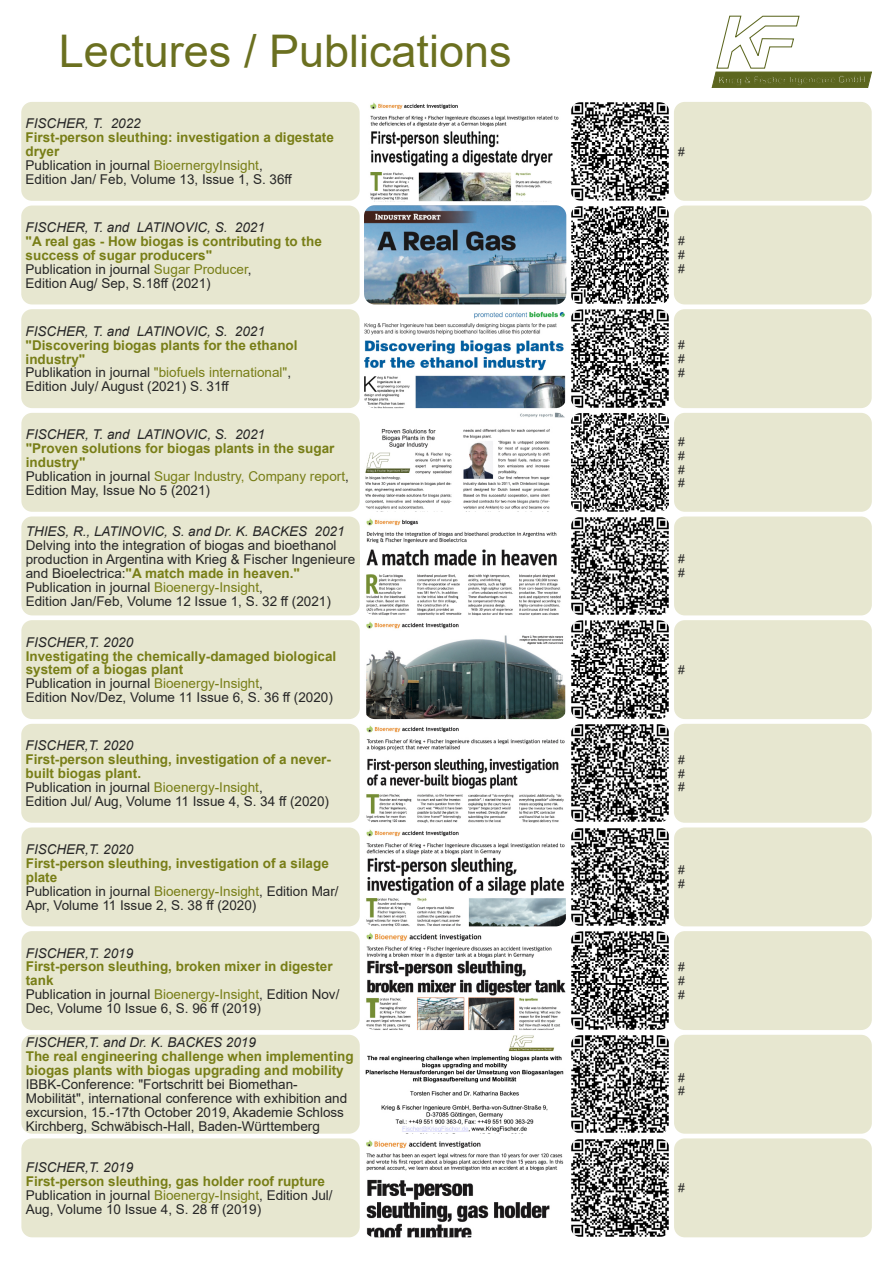
<style>
.page{position:relative;width:893px;height:1263px;background:#fff}
.page>*{position:absolute;margin:0;border:0;box-sizing:border-box;transform-origin:0 0}
.t1{font:45px "Arial";color:#6b7020}
.t2{font:13.5px/14px "Arial";color:#262626}
.t3{font:700 13.5px/14px "Arial";color:#787e17}
.t4{font:italic 13.5px "Arial";color:#262626}
.t5{font:12px/14px "Arial";color:#262626;text-align:justify}
.s1{font-weight:700;color:#787e17}
.s2{color:#787e17}
.s3{font-weight:400;color:#262626}
.s4{font-weight:400}
</style>
<div class="page">
<div style="left:674px;top:102px;width:198px;height:99px;background:#e7e7d0;border-radius:11px"></div>
<div style="left:21px;top:102px;width:339px;height:99px;background:#e7e7d0;border-radius:11px"></div>
<img style="left:570px;top:102px;width:99px;height:99px;border-radius:11px">
<div style="left:674px;top:206px;width:198px;height:98px;background:#e7e7d0;border-radius:11px"></div>
<div style="left:21px;top:206px;width:339px;height:98px;background:#e7e7d0;border-radius:11px"></div>
<img style="left:570px;top:206px;width:99px;height:98px;border-radius:11px">
<img style="left:364px;top:206px;width:202px;height:98px;border-radius:11px">
<img style="left:364px;top:102px;width:202px;height:99px;border-radius:11px">
<div style="left:674px;top:309px;width:198px;height:99px;background:#e7e7d0;border-radius:11px"></div>
<div style="left:21px;top:309px;width:339px;height:99px;background:#e7e7d0;border-radius:11px"></div>
<img style="left:570px;top:309px;width:99px;height:99px;border-radius:11px">
<img style="left:364px;top:309px;width:202px;height:99px;border-radius:11px">
<div style="left:674px;top:413px;width:198px;height:99px;background:#e7e7d0;border-radius:11px"></div>
<div style="left:21px;top:413px;width:339px;height:99px;background:#e7e7d0;border-radius:11px"></div>
<img style="left:571px;top:413px;width:99px;height:99px;border-radius:11px">
<img style="left:364px;top:412px;width:202px;height:100px;border-radius:11px">
<div style="left:674px;top:516px;width:198px;height:99px;background:#e7e7d0;border-radius:11px"></div>
<div style="left:21px;top:516px;width:339px;height:99px;background:#e7e7d0;border-radius:11px"></div>
<img style="left:571px;top:516px;width:99px;height:99px;border-radius:11px">
<img style="left:365px;top:516px;width:201px;height:99px;border-radius:11px">
<div style="left:674px;top:620px;width:198px;height:99px;background:#e7e7d0;border-radius:11px"></div>
<div style="left:21px;top:620px;width:339px;height:99px;background:#e7e7d0;border-radius:11px"></div>
<img style="left:571px;top:620px;width:99px;height:99px;border-radius:11px">
<img style="left:364px;top:620px;width:202px;height:99px;border-radius:11px">
<div style="left:674px;top:724px;width:198px;height:99px;background:#e7e7d0;border-radius:11px"></div>
<div style="left:21px;top:724px;width:339px;height:99px;background:#e7e7d0;border-radius:11px"></div>
<img style="left:570px;top:724px;width:99px;height:99px;border-radius:11px">
<img style="left:364px;top:723px;width:202px;height:100px;border-radius:11px">
<div style="left:674px;top:827px;width:198px;height:99px;background:#e7e7d0;border-radius:11px"></div>
<div style="left:21px;top:827px;width:339px;height:99px;background:#e7e7d0;border-radius:11px"></div>
<img style="left:571px;top:827px;width:99px;height:99px;border-radius:11px">
<img style="left:365px;top:827px;width:201px;height:99px;border-radius:11px">
<div style="left:674px;top:931px;width:198px;height:99px;background:#e7e7d0;border-radius:11px"></div>
<div style="left:21px;top:931px;width:339px;height:99px;background:#e7e7d0;border-radius:11px"></div>
<img style="left:571px;top:931px;width:99px;height:99px;border-radius:11px">
<img style="left:364px;top:931px;width:202px;height:99px;border-radius:11px">
<div style="left:674px;top:1035px;width:198px;height:99px;background:#e7e7d0;border-radius:11px"></div>
<div style="left:21px;top:1035px;width:339px;height:99px;background:#e7e7d0;border-radius:11px"></div>
<img style="left:571px;top:1035px;width:99px;height:99px;border-radius:11px">
<img style="left:364px;top:1034px;width:202px;height:100px;border-radius:11px">
<div style="left:674px;top:1138px;width:198px;height:99px;background:#e7e7d0;border-radius:11px"></div>
<div style="left:21px;top:1138px;width:339px;height:99px;background:#e7e7d0;border-radius:11px"></div>
<img style="left:571px;top:1138px;width:99px;height:99px;border-radius:11px">
<img style="left:364px;top:1138px;width:202px;height:99px;border-radius:11px">
<svg style="left:712px;top:16px;width:160px;height:72px"></svg>
<h1 class="t1" style="left:59px;top:34px;width:454px">Lectures / Publications</h1>
<p class="t4" style="left:26px;top:118px;width:117px">FISCHER, T. 2022</p>
<p class="t2" style="left:26px;top:132px;width:310px"><span class="s1">First-person sleuthing: investigation a digestate dryer<br></span>Publication in journal <span class="s2">BioernergyInsight</span>,<br>Edition Jan/ Feb, Volume 13, Issue 1, S. 36ff</p>
<p class="t5" style="left:678px;top:146px;width:8px">#</p>
<p class="t4" style="left:26px;top:222px;width:241px">FISCHER, T. and LATINOVIC, S. 2021</p>
<p class="t3" style="left:26px;top:235px;width:298px">"A real gas - How biogas is contributing to the success of sugar producers"<br><span class="s3">Publication in journal</span> <span class="s4">Sugar Producer</span><span class="s3">,<br>Edition Aug/ Sep, S.18ff (2021)</span></p>
<p class="t5" style="left:678px;top:235px;width:8px"># # #</p>
<p class="t4" style="left:26px;top:326px;width:241px">FISCHER, T. and LATINOVIC, S. 2021</p>
<p class="t2" style="left:26px;top:339px;width:273px"><span class="s1">"Discovering biogas plants for the ethanol industry"<br></span>Publikation in journal <span class="s2">"biofuels international"</span>, Edition July/ August (2021) S. 31ff</p>
<p class="t5" style="left:678px;top:339px;width:8px"># # #</p>
<p class="t4" style="left:26px;top:429px;width:241px">FISCHER, T. and LATINOVIC, S. 2021</p>
<p class="t3" style="left:26px;top:443px;width:325px">"Proven solutions for biogas plants in the sugar industry"<br><span class="s3">Publication in journal</span> <span class="s4">Sugar Industry, Company report</span><span class="s3">, Edition May, Issue No 5 (2021)</span></p>
<p class="t5" style="left:678px;top:436px;width:8px"># # # #</p>
<p class="t4" style="left:26px;top:526px;width:320px">THIES, R., LATINOVIC, S. and Dr. K. BACKES 2021</p>
<p class="t2" style="left:26px;top:539px;width:331px">Delving into the integration of biogas and bioethanol production in Argentina with Krieg &amp; Fischer Ingenieure and Bioelectrica:<span class="s1">"A match made in heaven." </span>Publication in journal <span class="s2">Bioenergy-Insight</span>,<br>Edition Jan/Feb, Volume 12 Issue 1, S. 32 ff (2021)</p>
<p class="t5" style="left:678px;top:553px;width:8px"># #</p>
<p class="t4" style="left:26px;top:637px;width:109px">FISCHER,T. 2020</p>
<p class="t3" style="left:26px;top:650px;width:312px">Investigating the chemically-damaged biological system of a biogas plant<br><span class="s3">Publication in journal</span> <span class="s4">Bioenergy-Insight</span><span class="s3">,<br>Edition Nov/Dez, Volume 11 Issue 6, S. 36 ff (2020)</span></p>
<p class="t5" style="left:678px;top:664px;width:8px">#</p>
<p class="t4" style="left:26px;top:740px;width:109px">FISCHER,T. 2020</p>
<p class="t2" style="left:26px;top:754px;width:307px"><span class="s1">First-person sleuthing, investigation of a never&shy;built biogas plant.<br></span>Publication in journal <span class="s2">Bioenergy-Insight</span>,<br>Edition Jul/ Aug, Volume 11 Issue 4, S. 34 ff (2020)</p>
<p class="t5" style="left:678px;top:754px;width:8px"># # #</p>
<p class="t4" style="left:26px;top:844px;width:109px">FISCHER,T. 2020</p>
<p class="t2" style="left:26px;top:857px;width:314px"><span class="s1">First-person sleuthing, investigation of a silage plate<br></span>Publication in journal <span class="s2">Bioenergy-Insight</span>, Edition Mar/ Apr, Volume 11 Issue 2, S. 38 ff (2020)</p>
<p class="t5" style="left:678px;top:864px;width:8px"># #</p>
<p class="t4" style="left:26px;top:948px;width:109px">FISCHER,T. 2019</p>
<p class="t2" style="left:26px;top:961px;width:315px"><span class="s1">First-person sleuthing, broken mixer in digester tank<br></span>Publication in journal <span class="s2">Bioenergy-Insight</span>, Edition Nov/ Dec, Volume 10 Issue 6, S. 96 ff (2019)</p>
<p class="t5" style="left:678px;top:961px;width:8px"># # #</p>
<p class="t4" style="left:26px;top:1037px;width:232px">FISCHER,T. and Dr. K. BACKES 2019</p>
<p class="t3" style="left:26px;top:1051px;width:329px">The real engineering challenge when implementing biogas plants with biogas upgrading and mobility</p>
<p class="t2" style="left:26px;top:1078px;width:323px">IBBK-Conference: "Fortschritt bei Biomethan-Mobilität", international conference with exhibition and excursion, 15.-17th October 2019, Akademie Schloss Kirchberg, Schwäbisch-Hall, Baden-Württemberg</p>
<p class="t5" style="left:678px;top:1071px;width:8px"># #</p>
<p class="t4" style="left:26px;top:1162px;width:109px">FISCHER,T. 2019</p>
<p class="t2" style="left:26px;top:1175px;width:308px"><span class="s1">First-person sleuthing, gas holder roof rupture<br></span>Publication in journal <span class="s2">Bioenergy-Insight</span>, Edition Jul/<br>Aug, Volume 10 Issue 4, S. 28 ff (2019)</p>
<p class="t5" style="left:678px;top:1182px;width:8px">#</p>
</div>
